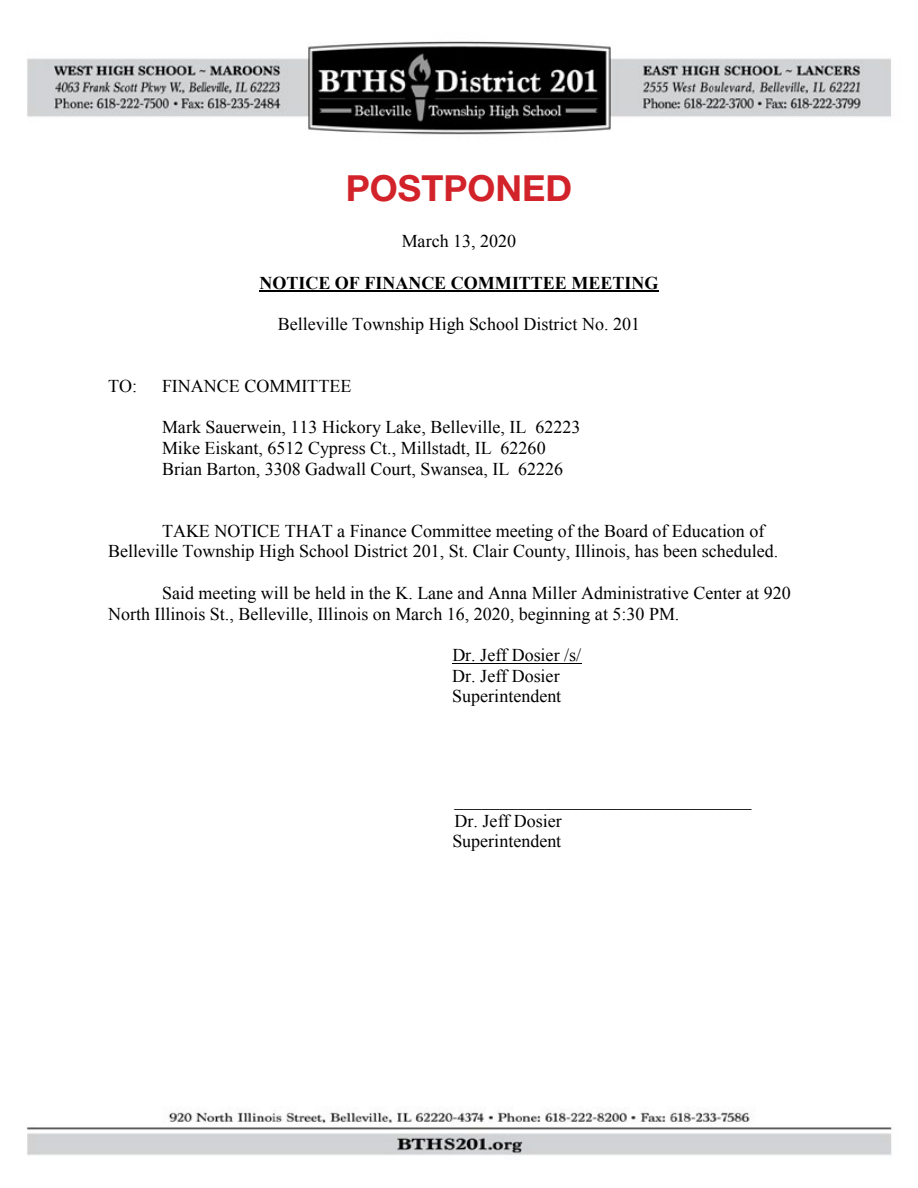
<style>
.page{position:relative;width:918px;height:1188px;background:#fff}
.page>*{position:absolute;margin:0;border:0;box-sizing:border-box;transform-origin:0 0}
.t1{font:700 36px "Helvetica Neue LT Std";color:#d2232a}
.t2{font:18px/20.7px "Times New Roman";color:#000}
.t3{font:700 18px "Times New Roman";color:#000}
</style>
<div class="page">
<img style="left:27px;top:41px;width:864px;height:94px">
<img style="left:27px;top:1107px;width:865px;height:48px">
<hr style="left:260px;top:291px;width:399px;height:1px;background:#000">
<hr style="left:452px;top:663px;width:129px;height:1px;background:#000">
<h1 class="t1" style="left:346px;top:165px;width:228px">POSTPONED</h1>
<p class="t2" style="left:402px;top:230px;width:116px">March 13, 2020</p>
<p class="t3" style="left:260px;top:270px;width:400px">NOTICE OF FINANCE COMMITTEE MEETING</p>
<p class="t2" style="left:278px;top:313px;width:364px">Belleville Township High School District No. 201</p>
<p class="t2" style="left:108px;top:375px;width:30px">TO:</p>
<p class="t2" style="left:162px;top:375px;width:191px">FINANCE COMMITTEE</p>
<p class="t2" style="left:162px;top:417px;width:420px">Mark Sauerwein, 113 Hickory Lake, Belleville, IL 62223<br>Mike Eiskant, 6512 Cypress Ct., Millstadt, IL 62260<br>Brian Barton, 3308 Gadwall Court, Swansea, IL 62226</p>
<p class="t2" style="left:108px;top:520px;width:672px;text-indent:54px">TAKE NOTICE THAT a Finance Committee meeting of the Board of Education of<br>Belleville Township High School District 201, St. Clair County, Illinois, has been scheduled.</p>
<p class="t2" style="left:108px;top:582px;width:684px;text-indent:54px">Said meeting will be held in the K. Lane and Anna Miller Administrative Center at 920<br>North Illinois St., Belleville, Illinois on March 16, 2020, beginning at 5:30 PM.</p>
<p class="t2" style="left:452px;top:644px;width:130px">Dr. Jeff Dosier /s/<br>Dr. Jeff Dosier<br>Superintendent</p>
<p class="t2" style="left:452px;top:789px;width:301px">_________________________________<br>Dr. Jeff Dosier<br>Superintendent</p>
</div>
